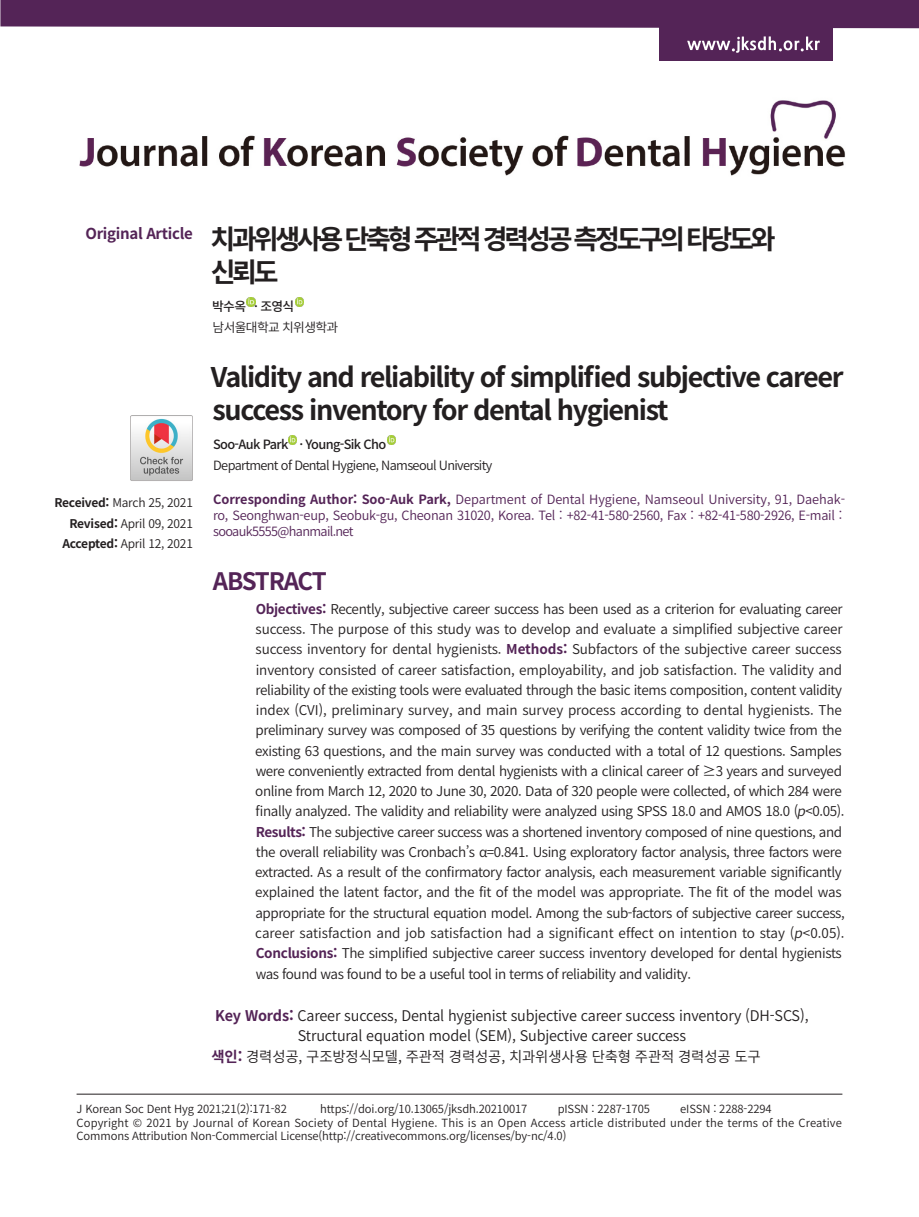
<style>
.page{position:relative;width:919px;height:1217px;background:#fff}
.page>*{position:absolute;margin:0;border:0;box-sizing:border-box;transform-origin:0 0}
.t1{font:700 27px/33px "Source Han Sans KR";letter-spacing:-.05em;color:#231f20}
.t2{font:700 27px/33px "Source Han Sans KR";letter-spacing:-.12em;color:#231f20}
.t3{font:700 24px "Source Han Sans KR";letter-spacing:-.06em;color:#542457}
.t4{font:700 15px "Source Han Sans KR";letter-spacing:-.02em;color:#542457}
.t5{font:14.7px "Source Han Sans KR";letter-spacing:-.01em;color:#231f20}
.t6{font:13.5px/20.2px "Source Han Sans KR";letter-spacing:-.03em;color:#231f20}
.t7{font:12.75px/15.8px "Source Han Sans KR";letter-spacing:-.02em;color:#542457}
.t8{font:12.75px "Source Han Sans KR";letter-spacing:-.05em;color:#231f20}
.t9{font:500 12.75px "Source Han Sans KR";letter-spacing:-.05em;color:#231f20}
.t10{font:12px/20.2px "Source Han Sans KR";letter-spacing:-.02em;color:#231f20;text-align:right}
.t11{font:11.25px/13.5px "Source Han Sans KR";letter-spacing:-.01em;color:#231f20}
.s1{font-weight:700}
.s2{font-weight:700;color:#542457}
.s3{font-style:italic}
</style>
<div class="page">
<div style="left:659px;top:26px;width:173px;height:35px;background:#542457"></div>
<svg style="left:687px;top:36px;width:132px;height:17px"></svg>
<div style="left:0;top:0;width:918px;height:28px;background:#542457"></div>
<img style="left:80px;top:100px;width:765px;height:76px">
<hr style="left:77px;top:1093px;width:765px;height:1px;background:#231f20">
<img style="left:130px;top:415px;width:63px;height:66px">
<svg style="left:247px;top:298px;width:8px;height:8px"></svg>
<svg style="left:295px;top:298px;width:9px;height:8px"></svg>
<svg style="left:288px;top:436px;width:9px;height:8px"></svg>
<svg style="left:387px;top:436px;width:8px;height:8px"></svg>
<h1 class="t2" style="left:210px;top:223px;width:566px">치과위생사용 단축형 주관적 경력성공 측정도구의 타당도와 신뢰도</h1>
<p class="t9" style="left:212px;top:299px;width:84px">박수옥 · 조영식</p>
<p class="t8" style="left:213px;top:320px;width:127px">남서울대학교 치위생학과</p>
<h1 class="t1" style="left:211px;top:361px;width:634px">Validity and reliability of simplified subjective career success inventory for dental hygienist</h1>
<p class="t9" style="left:213px;top:437px;width:175px">Soo-Auk Park · Young-Sik Cho</p>
<p class="t8" style="left:213px;top:458px;width:280px">Department of Dental Hygiene, Namseoul University</p>
<p class="t7" style="left:213px;top:491px;width:633px"><span class="s1">Corresponding Author: Soo-Auk Park,</span> Department of Dental Hygiene, Namseoul University, 91, Daehak&shy;ro, Seonghwan-eup, Seobuk-gu, Cheonan 31020, Korea. Tel : +82-41-580-2560, Fax : +82-41-580-2926, E-mail : sooauk5555@hanmail.net</p>
<h2 class="t3" style="left:213px;top:567px;width:115px">ABSTRACT</h2>
<p class="t6" style="left:255px;top:598px;width:591px"><span class="s2">Objectives:</span> Recently, subjective career success has been used as a criterion for evaluating career success. The purpose of this study was to develop and evaluate a simplified subjective career success inventory for dental hygienists. <span class="s2">Methods:</span> Subfactors of the subjective career success inventory consisted of career satisfaction, employability, and job satisfaction. The validity and reliability of the existing tools were evaluated through the basic items composition, content validity index (CVI), preliminary survey, and main survey process according to dental hygienists. The preliminary survey was composed of 35 questions by verifying the content validity twice from the existing 63 questions, and the main survey was conducted with a total of 12 questions. Samples were conveniently extracted from dental hygienists with a clinical career of ≥3 years and surveyed online from March 12, 2020 to June 30, 2020. Data of 320 people were collected, of which 284 were finally analyzed. The validity and reliability were analyzed using SPSS 18.0 and AMOS 18.0 (<span class="s3">p</span>&lt;0.05).<br><span class="s2">Results:</span> The subjective career success was a shortened inventory composed of nine questions, and the overall reliability was Cronbach’s α=0.841. Using exploratory factor analysis, three factors were extracted. As a result of the confirmatory factor analysis, each measurement variable significantly explained the latent factor, and the fit of the model was appropriate. The fit of the model was appropriate for the structural equation model. Among the sub-factors of subjective career success, career satisfaction and job satisfaction had a significant effect on intention to stay (<span class="s3">p</span>&lt;0.05).<br><span class="s2">Conclusions:</span> The simplified subjective career success inventory developed for dental hygienists was found was found to be a useful tool in terms of reliability and validity.</p>
<p class="t5" style="left:215px;top:1007px;width:594px"><span class="s2">Key Words:</span> Career success, Dental hygienist subjective career success inventory (DH-SCS),</p>
<p class="t5" style="left:298px;top:1027px;width:390px">Structural equation model (SEM), Subjective career success</p>
<p class="t5" style="left:211px;top:1047px;width:551px"><span class="s2">색인:</span> 경력성공, 구조방정식모델, 주관적 경력성공, 치과위생사용 단축형 주관적 경력성공 도구</p>
<p class="t11" style="left:77px;top:1102px;width:212px">J Korean Soc Dent Hyg 2021;21(2):171-82</p>
<p class="t11" style="left:320px;top:1102px;width:209px">https://doi.org/10.13065/jksdh.20210017</p>
<p class="t11" style="left:557px;top:1102px;width:94px">pISSN : 2287-1705</p>
<p class="t4" style="left:85px;top:225px;width:109px">Original Article</p>
<p class="t10" style="left:54px;top:493px;width:140px"><span class="s1">Received:</span> March 25, 2021<br><span class="s1">Revised:</span> April 09, 2021<br><span class="s1">Accepted:</span> April 12, 2021</p>
<p class="t11" style="left:77px;top:1102px;width:766px;text-indent:603px">eISSN : 2288-2294<br>Copyright © 2021 by Journal of Korean Society of Dental Hygiene. This is an Open Access article distributed under the terms of the Creative<br>Commons Attribution Non-Commercial License(http://creativecommons.org/licenses/by-nc/4.0)</p>
</div>
